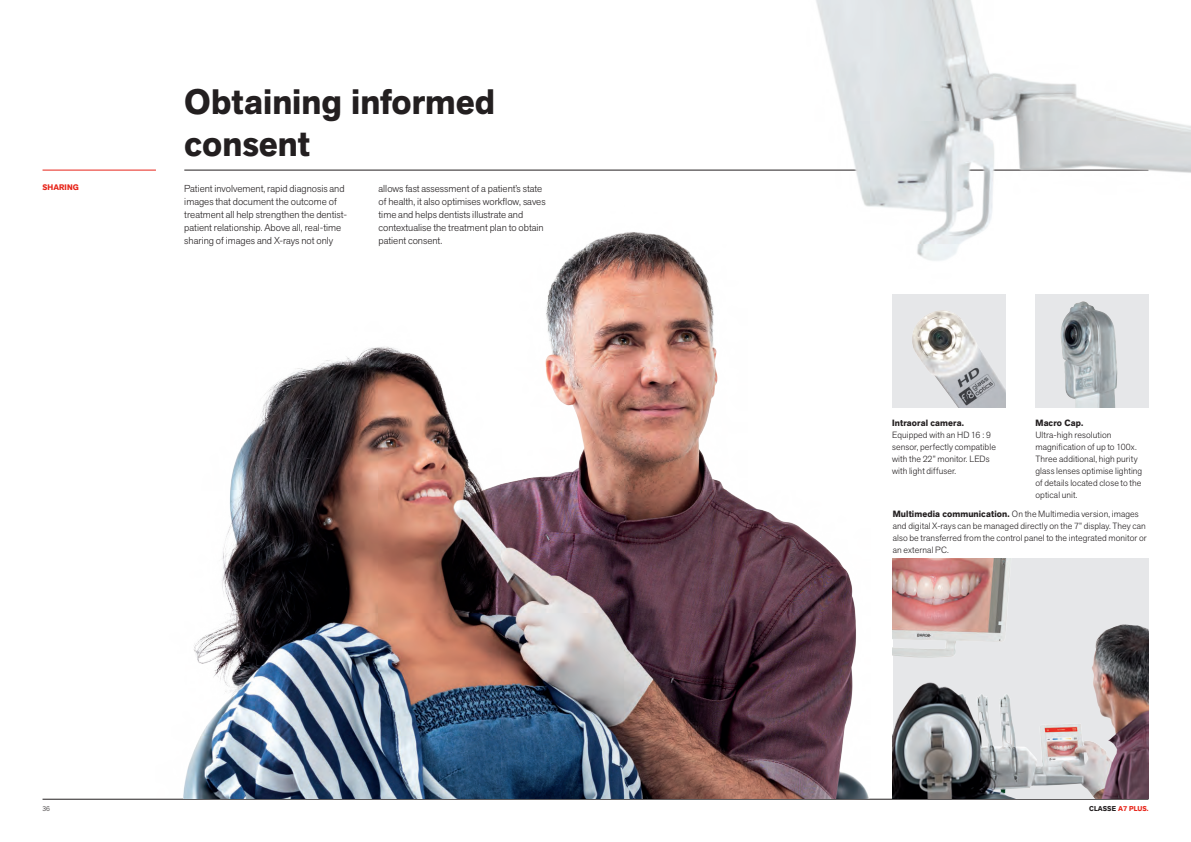
<style>
.page{position:relative;width:1191px;height:842px;background:#fff}
.page>*{position:absolute;margin:0;border:0;box-sizing:border-box;transform-origin:0 0}
.Titolo{font:700 35px/42px "Akzid Grtsk Next";color:#231f20}
.Testo{font:300 10px/13px "Akzid Grtsk Next";color:#231f20}
.Testo_descrizione{font:300 9px/12px "Akzid Grtsk Next";letter-spacing:.01em;color:#231f20}
.Titoletto{font:700 8px "Akzid Grtsk Next";letter-spacing:.01em;color:#e72419}
.t1{font:700 7px "Akzid Grtsk Next";letter-spacing:.01em;color:#e72419}
.t2{font:300 7px "Akzid Grtsk Next";color:#231f20}
.s1{font-weight:700}
.s2{color:#231f20}
</style>
<div class="page">
<hr style="left:43px;top:799px;width:1105px;height:1px;background:#231f20">
<hr style="left:43px;top:170px;width:113px;height:1px;background:#e72419">
<img style="left:133px;top:0;width:1058px;height:799px">
<img style="left:892px;top:558px;width:256px;height:241px">
<img style="left:892px;top:294px;width:113px;height:113px">
<img style="left:1035px;top:294px;width:113px;height:113px">
<p class="Titolo" style="left:184px;top:81px;width:312px">Obtaining informed consent</p>
<p class="Titoletto" style="left:43px;top:182px;width:38px">SHARING</p>
<p class="Testo" style="left:184px;top:182px;width:164px">Patient involvement, rapid diagnosis and images that document the outcome of treatment all help strengthen the dentist&shy;patient relationship. Above all, real-time sharing of images and X-rays not only</p>
<p class="Testo" style="left:378px;top:182px;width:168px">allows fast assessment of a patient’s state of health, it also optimises workflow, saves time and helps dentists illustrate and contextualise the treatment plan to obtain patient consent.</p>
<p class="Testo_descrizione" style="left:892px;top:416px;width:105px"><span class="s1">Intraoral camera.<br></span>Equipped with an HD 16 : 9 sensor, perfectly compatible with the 22” monitor. LEDs with light diffuser.</p>
<p class="Testo_descrizione" style="left:1035px;top:416px;width:108px"><span class="s1">Macro Cap.<br></span>Ultra-high resolution magnification of up to 100x.<br>Three additional, high purity glass lenses optimise lighting of details located close to the optical unit.</p>
<p class="Testo_descrizione" style="left:892px;top:508px;width:255px"><span class="s1">Multimedia communication.</span> On the Multimedia version, images and digital X-rays can be managed directly on the 7” display. They can also be transferred from the control panel to the integrated monitor or an external PC.</p>
<p class="t2" style="left:43px;top:804px;width:9px">36</p>
<p class="t1" style="left:1089px;top:804px;width:61px"><span class="s2">CLASSE</span> A7 PLUS.</p>
</div>
